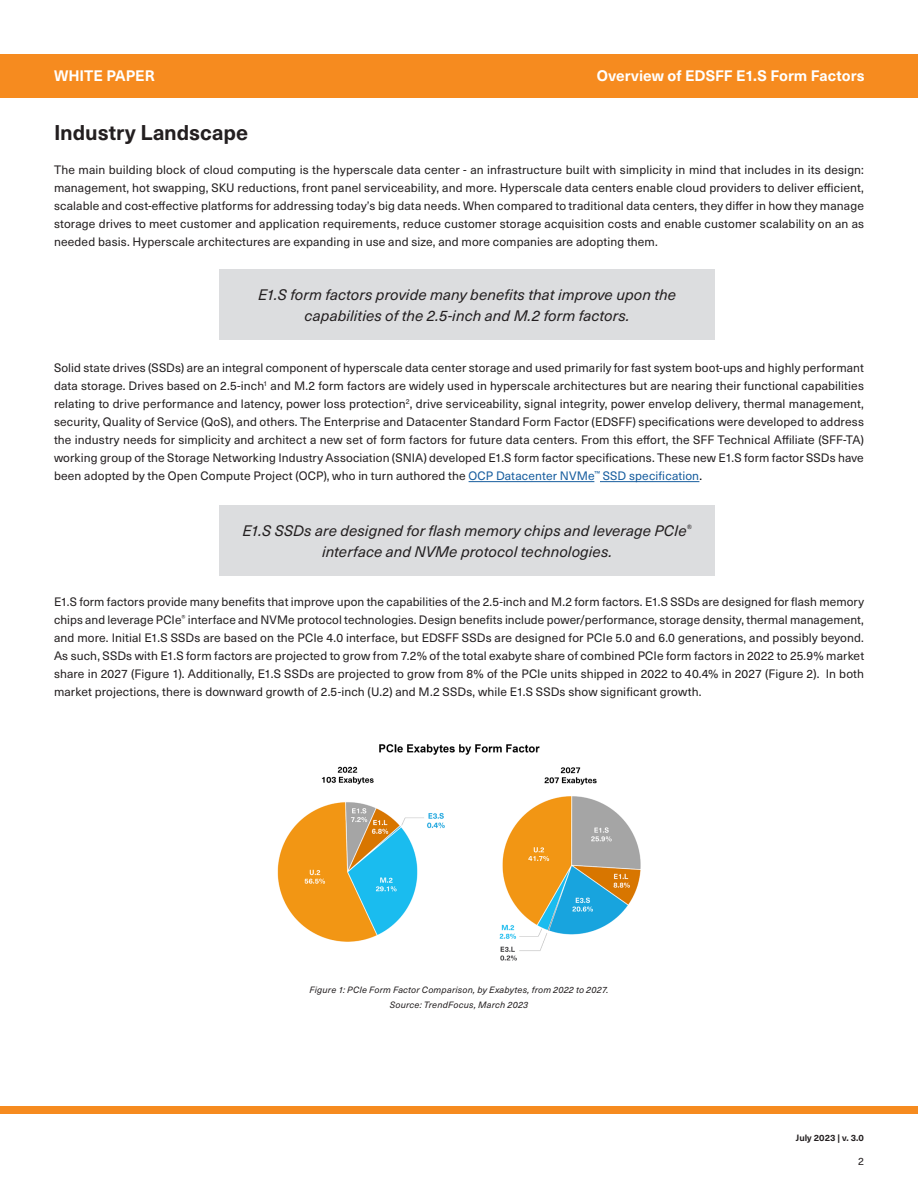
<style>
.page{position:relative;width:918px;height:1188px;background:#fff}
.page>*{position:absolute;margin:0;border:0;box-sizing:border-box;transform-origin:0 0}
.subheading{font:700 21px "Neue Haas Unica W1 G";letter-spacing:-.005em;color:#231f20}
.t1{font:italic 15px/21px "Neue Haas Unica W1 G";letter-spacing:.005em;color:#231f20;text-align:center}
.t2{font:700 15px "Neue Haas Unica W1 G";letter-spacing:.005em;color:#fff}
.t3{font:12px/18px "Neue Haas Unica W1 G";letter-spacing:.01em;color:#231f20;text-align:justify}
.t4{font:10.5px "Neue Haas Unica W1 G";color:#231f20}
.t5{font:italic 9px "Neue Haas Unica W1 G";letter-spacing:.02em;color:#231f20}
.t6{font:700 9px "Neue Haas Unica W1 G";color:#231f20}
.s1{color:#175d9e}
.s2{color:#000}
</style>
<div class="page">
<div style="left:0;top:1106px;width:918px;height:8px;background:#f68b1f"></div>
<div style="left:0;top:54px;width:918px;height:44px;background:#f68b1f"></div>
<hr style="left:469px;top:481px;width:125px;height:1px;background:#175d9e">
<hr style="left:600px;top:481px;width:99px;height:1px;background:#175d9e">
<img style="left:277px;top:744px;width:364px;height:217px">
<div style="left:219px;top:270px;width:496px;height:70px;background:#dcdddf"></div>
<div style="left:219px;top:505px;width:496px;height:71px;background:#dcdddf"></div>
<p class="t2" style="left:54px;top:65px;width:102px">WHITE PAPER</p>
<p class="t2" style="left:597px;top:65px;width:269px">Overview of EDSFF E1.S Form Factors</p>
<p class="subheading" style="left:54px;top:117px;width:196px">Industry Landscape</p>
<p class="t3" style="left:54px;top:161px;width:812px">The main building block of cloud computing is the hyperscale data center - an infrastructure built with simplicity in mind that includes in its design: management, hot swapping, SKU reductions, front panel serviceability, and more. Hyperscale data centers enable cloud providers to deliver efficient, scalable and cost-effective platforms for addressing today’s big data needs. When compared to traditional data centers, they differ in how they manage storage drives to meet customer and application requirements, reduce customer storage acquisition costs and enable customer scalability on an as needed basis. Hyperscale architectures are expanding in use and size, and more companies are adopting them.</p>
<p class="t1" style="left:258px;top:283px;width:420px">E1.S form factors provide many benefits that improve upon the capabilities of the 2.5-inch and M.2 form factors.</p>
<p class="t3" style="left:54px;top:359px;width:812px">Solid state drives (SSDs) are an integral component of hyperscale data center storage and used primarily for fast system boot-ups and highly performant data storage. Drives based on 2.5-inch<sup>1</sup> and M.2 form factors are widely used in hyperscale architectures but are nearing their functional capabilities relating to drive performance and latency, power loss protection<sup>2</sup>, drive serviceability, signal integrity, power envelop delivery, thermal management, security, Quality of Service (QoS), and others. The Enterprise and Datacenter Standard Form Factor (EDSFF) specifications were developed to address the industry needs for simplicity and architect a new set of form factors for future data centers. From this effort, the SFF Technical Affiliate (SFF-TA) working group of the Storage Networking Industry Association (SNIA) developed E1.S form factor specifications. These new E1.S form factor SSDs have been adopted by the Open Compute Project (OCP), who in turn authored the <span class="s1">OCP Datacenter NVMe</span><sup>™</sup> <span class="s1">SSD specification</span><span class="s2">.</span></p>
<p class="t1" style="left:242px;top:519px;width:451px">E1.S SSDs are designed for flash memory chips and leverage PCIe<sup>® </sup>interface and NVMe protocol technologies.</p>
<p class="t3" style="left:54px;top:593px;width:812px">E1.S form factors provide many benefits that improve upon the capabilities of the 2.5-inch and M.2 form factors. E1.S SSDs are designed for flash memory chips and leverage PCIe<sup>®</sup> interface and NVMe protocol technologies. Design benefits include power/performance, storage density, thermal management, and more. Initial E1.S SSDs are based on the PCIe 4.0 interface, but EDSFF SSDs are designed for PCIe 5.0 and 6.0 generations, and possibly beyond.<br>As such, SSDs with E1.S form factors are projected to grow from 7.2% of the total exabyte share of combined PCIe form factors in 2022 to 25.9% market share in 2027 (Figure 1). Additionally, E1.S SSDs are projected to grow from 8% of the PCIe units shipped in 2022 to 40.4% in 2027 (Figure 2). In both market projections, there is downward growth of 2.5-inch (U.2) and M.2 SSDs, while E1.S SSDs show significant growth.</p>
<p class="t5" style="left:310px;top:984px;width:300px">Figure 1: PCIe Form Factor Comparison, by Exabytes, from 2022 to 2027.</p>
<p class="t5" style="left:390px;top:999px;width:140px">Source: TrendFocus, March 2023</p>
<p class="t6" style="left:796px;top:1131px;width:70px">July 2023 | v. 3.0</p>
<p class="t4" style="left:858px;top:1153px;width:7px">2</p>
</div>
